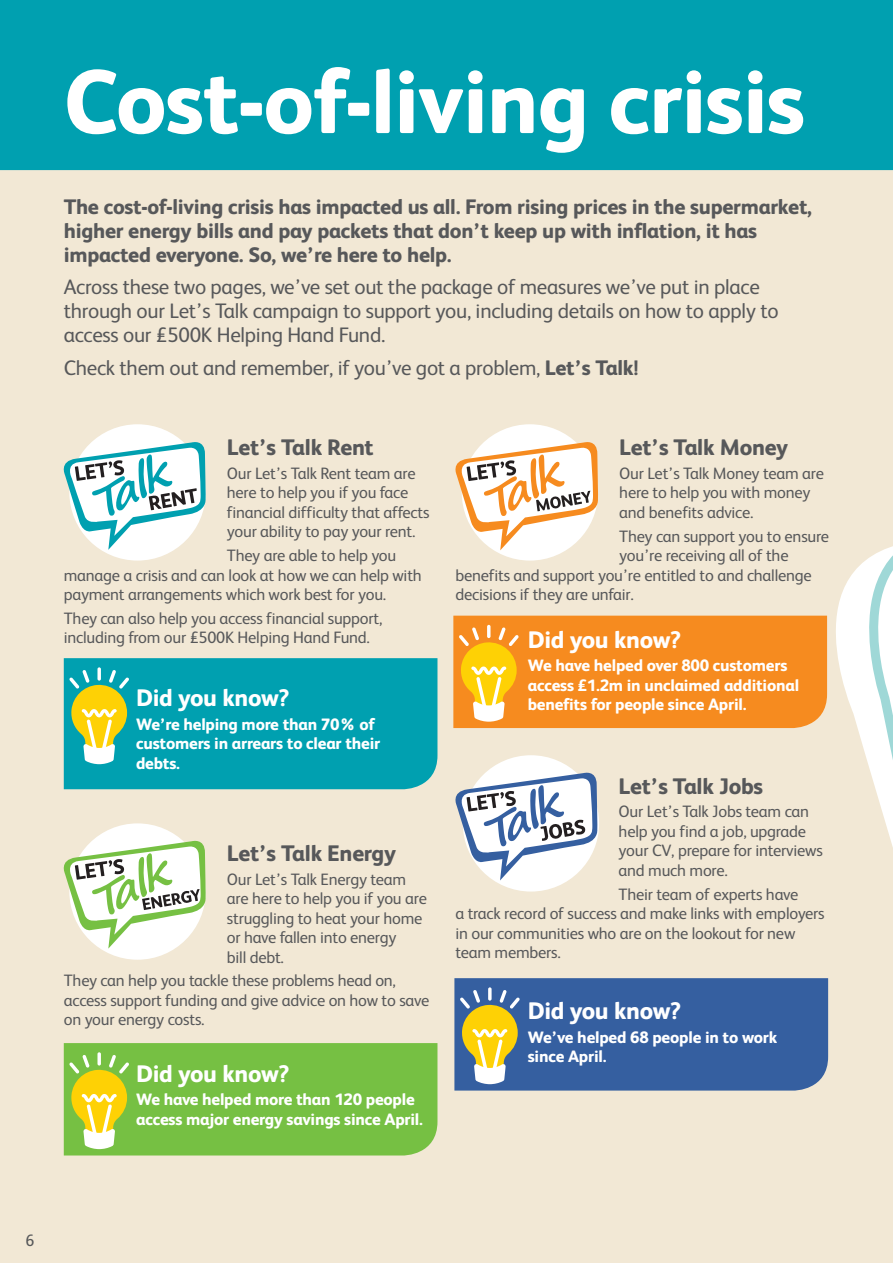
<style>
.page{position:relative;width:893px;height:1263px;background:#fff}
.page>*{position:absolute;margin:0;border:0;box-sizing:border-box;transform-origin:0 0}
.t1{font:800 90px "FS Albert";letter-spacing:-.015em;color:#fff}
.t2{font:800 24px "FS Albert";letter-spacing:-.015em;color:#fff}
.t3{font:800 22.5px "FS Albert";letter-spacing:-.015em;color:#57585a}
.t4{font:21px/24px "FS Albert";letter-spacing:-.015em;color:#57585a}
.t5{font:800 21px/24px "FS Albert";letter-spacing:-.015em;color:#57585a}
.t6{font:16.5px/19.5px "FS Albert";letter-spacing:-.015em;color:#57585a}
.t7{font:800 16.5px/19.5px "FS Albert";letter-spacing:-.015em;color:#fff}
.s1{font-weight:800}
</style>
<div class="page">
<div style="left:0;top:170px;width:893px;height:1093px;background:#f2e8d5"></div>
<div style="left:788px;top:350px;width:105px;height:913px;background:#f2e8d5"></div>
<svg style="left:832px;top:427px;width:61px;height:836px"></svg>
<div style="left:64px;top:658px;width:373px;height:131px;background:#00a0b0"></div>
<svg style="left:69px;top:670px;width:60px;height:94px"></svg>
<svg style="left:453px;top:616px;width:374px;height:112px"></svg>
<svg style="left:454px;top:978px;width:374px;height:112px"></svg>
<svg style="left:64px;top:1043px;width:373px;height:112px"></svg>
<div style="left:0;top:0;width:893px;height:170px;background:#00a0b0"></div>
<div style="left:69px;top:424px;width:137px;height:137px;background:#fff;border-radius:50%"></div>
<div style="left:69px;top:823px;width:137px;height:137px;background:#fff;border-radius:50%"></div>
<div style="left:462px;top:424px;width:136px;height:137px;background:#fff;border-radius:50%"></div>
<div style="left:463px;top:755px;width:136px;height:136px;background:#fff;border-radius:50%"></div>
<svg style="left:58px;top:439px;width:149px;height:111px"></svg>
<svg style="left:450px;top:439px;width:149px;height:111px"></svg>
<svg style="left:58px;top:838px;width:149px;height:110px"></svg>
<svg style="left:450px;top:769px;width:149px;height:111px"></svg>
<p class="t1" style="left:64px;top:37px;width:743px">Cost-of-living crisis</p>
<p class="t5" style="left:64px;top:194px;width:750px">The cost-of-living crisis has impacted us all. From rising prices in the supermarket, higher energy bills and pay packets that don’t keep up with inflation, it has impacted everyone. So, we’re here to help.</p>
<p class="t4" style="left:64px;top:274px;width:716px">Across these two pages, we’ve set out the package of measures we’ve put in place through our Let’s Talk campaign to support you, including details on how to apply to access our £500K Helping Hand Fund.</p>
<p class="t4" style="left:64px;top:355px;width:576px">Check them out and remember, if you’ve got a problem, <span class="s1">Let’s Talk!</span></p>
<p class="t3" style="left:227px;top:431px;width:148px">Let’s Talk Rent</p>
<p class="t6" style="left:227px;top:463px;width:204px">Our Let’s Talk Rent team are here to help you if you face financial difficulty that affects your ability to pay your rent.</p>
<p class="t6" style="left:64px;top:545px;width:359px;text-indent:163px">They are able to help you manage a crisis and can look at how we can help with payment arrangements which work best for you.</p>
<p class="t6" style="left:64px;top:608px;width:320px">They can also help you access financial support, including from our £500K Helping Hand Fund.</p>
<p class="t2" style="left:136px;top:680px;width:155px">Did you know?</p>
<p class="t7" style="left:136px;top:713px;width:246px">We’re helping more than 70% of customers in arrears to clear their debts.</p>
<p class="t3" style="left:227px;top:837px;width:171px">Let’s Talk Energy</p>
<p class="t6" style="left:227px;top:868px;width:201px">Our Let’s Talk Energy team are here to help you if you are struggling to heat your home or have fallen into energy<br>bill debt.</p>
<p class="t6" style="left:64px;top:970px;width:367px">They can help you tackle these problems head on, access support funding and give advice on how to save on your energy costs.</p>
<p class="t2" style="left:136px;top:1056px;width:155px">Did you know?</p>
<p class="t7" style="left:136px;top:1089px;width:288px">We have helped more than 120 people access major energy savings since April.</p>
<p class="t3" style="left:619px;top:431px;width:170px">Let’s Talk Money</p>
<p class="t6" style="left:619px;top:463px;width:206px">Our Let’s Talk Money team are here to help you with money and benefits advice.</p>
<p class="t6" style="left:619px;top:525px;width:211px">They can support you to ensure</p>
<p class="t6" style="left:619px;top:545px;width:171px">you’re receiving all of the</p>
<p class="t6" style="left:455px;top:564px;width:358px">benefits and support you’re entitled to and challenge</p>
<p class="t6" style="left:455px;top:584px;width:180px">decisions if they are unfair.</p>
<p class="t2" style="left:528px;top:622px;width:155px">Did you know?</p>
<p class="t7" style="left:528px;top:655px;width:273px">We have helped over 800 customers access £1.2m in unclaimed additional benefits for people since April.</p>
<p class="t3" style="left:619px;top:770px;width:146px">Let’s Talk Jobs</p>
<p class="t6" style="left:619px;top:801px;width:206px">Our Let’s Talk Jobs team can help you find a job, upgrade your CV, prepare for interviews and much more.</p>
<p class="t6" style="left:455px;top:883px;width:371px;text-indent:163px">Their team of experts have<br>a track record of success and make links with employers in our communities who are on the lookout for new team members.</p>
<p class="t2" style="left:528px;top:993px;width:155px">Did you know?</p>
<p class="t7" style="left:528px;top:1026px;width:251px">We’ve helped 68 people in to work since April.</p>
<p class="t6" style="left:26px;top:1230px;width:11px">6</p>
</div>
